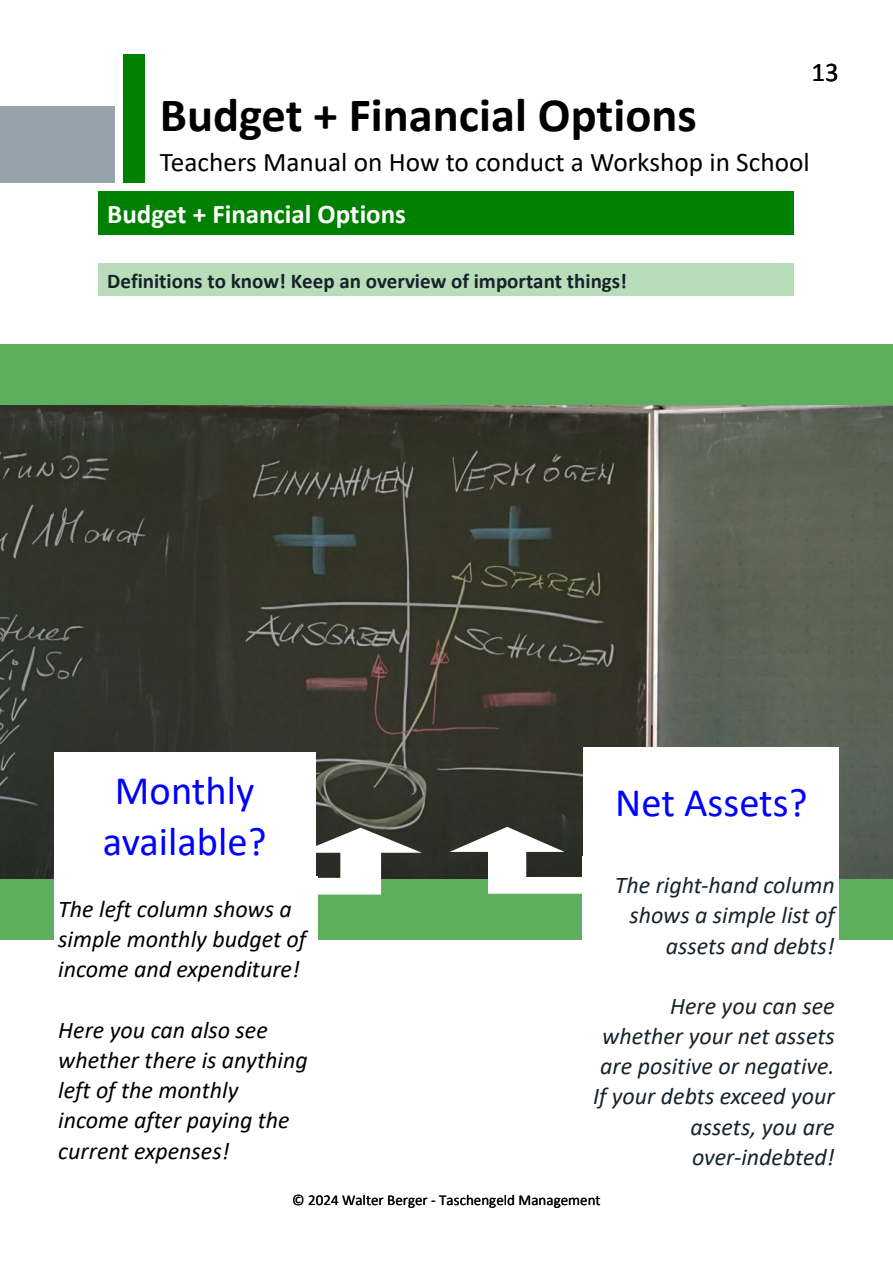
<style>
.page{position:relative;width:893px;height:1263px;background:#fff}
.page>*{position:absolute;margin:0;border:0;box-sizing:border-box;transform-origin:0 0}
.t1{font:700 48px "Calibri";color:#000}
.t2{font:40.5px/50.8px "Calibri";color:#00f}
.t3{font:27px "Calibri";color:#000}
.t4{font:700 27px "Calibri";color:#fff}
.t5{font:italic 24px/30.2px "Calibri";color:#17232b;text-align:right}
.t6{font:italic 24px/30.2px "Calibri";color:#000}
.t7{font:700 21px "Calibri";color:#17232b}
.t8{font:15px "Calibri";color:#000}
</style>
<div class="page">
<div style="left:99px;top:192px;width:695px;height:43px;background:#008000"></div>
<div style="left:99px;top:264px;width:695px;height:32px;background:#b9dcb9"></div>
<div style="left:0;top:344px;width:893px;height:595px;background:#5dae5d"></div>
<img style="left:0;top:406px;width:893px;height:472px">
<svg style="left:315px;top:828px;width:107px;height:66px;background:#9ca399"></svg>
<svg style="left:450px;top:827px;width:134px;height:67px;background:#8d938a"></svg>
<div style="left:54px;top:752px;width:261px;height:124px;background:#fff"></div>
<div style="left:54px;top:876px;width:263px;height:124px;background:#fff"></div>
<div style="left:584px;top:747px;width:255px;height:108px;background:#fff"></div>
<div style="left:582px;top:856px;width:257px;height:117px;background:#fff"></div>
<div style="left:0;top:106px;width:115px;height:77px;background:#96a2aa"></div>
<div style="left:124px;top:54px;width:21px;height:129px;background:#008000"></div>
<h1 class="t1" style="left:160px;top:95px;width:538px">Budget + Financial Options</h1>
<p class="t3" style="left:812px;top:61px;width:29px">13</p>
<p class="t3" style="left:160px;top:151px;width:651px">Teachers Manual on How to conduct a Workshop in School</p>
<p class="t4" style="left:107px;top:203px;width:300px">Budget + Financial Options</p>
<p class="t7" style="left:107px;top:272px;width:521px">Definitions to know! Keep an overview of important things!</p>
<h2 class="t2" style="left:103px;top:768px;width:165px">Monthly available?</h2>
<p class="t6" style="left:58px;top:896px;width:249px">The left column shows a simple monthly budget of income and expenditure!</p>
<p class="t6" style="left:58px;top:1017px;width:251px">Here you can also see whether there is anything left of the monthly income after paying the current expenses!</p>
<h2 class="t2" style="left:615px;top:780px;width:194px">Net Assets?</h2>
<p class="t5" style="left:615px;top:872px;width:221px">The right-hand column shows a simple list of assets and debts!</p>
<p class="t5" style="left:593px;top:993px;width:243px">Here you can see whether your net assets are positive or negative.<br>If your debts exceed your assets, you are over-indebted!</p>
<p class="t8" style="left:292px;top:1194px;width:310px">© 2024 Walter Berger - Taschengeld Management</p>
</div>
